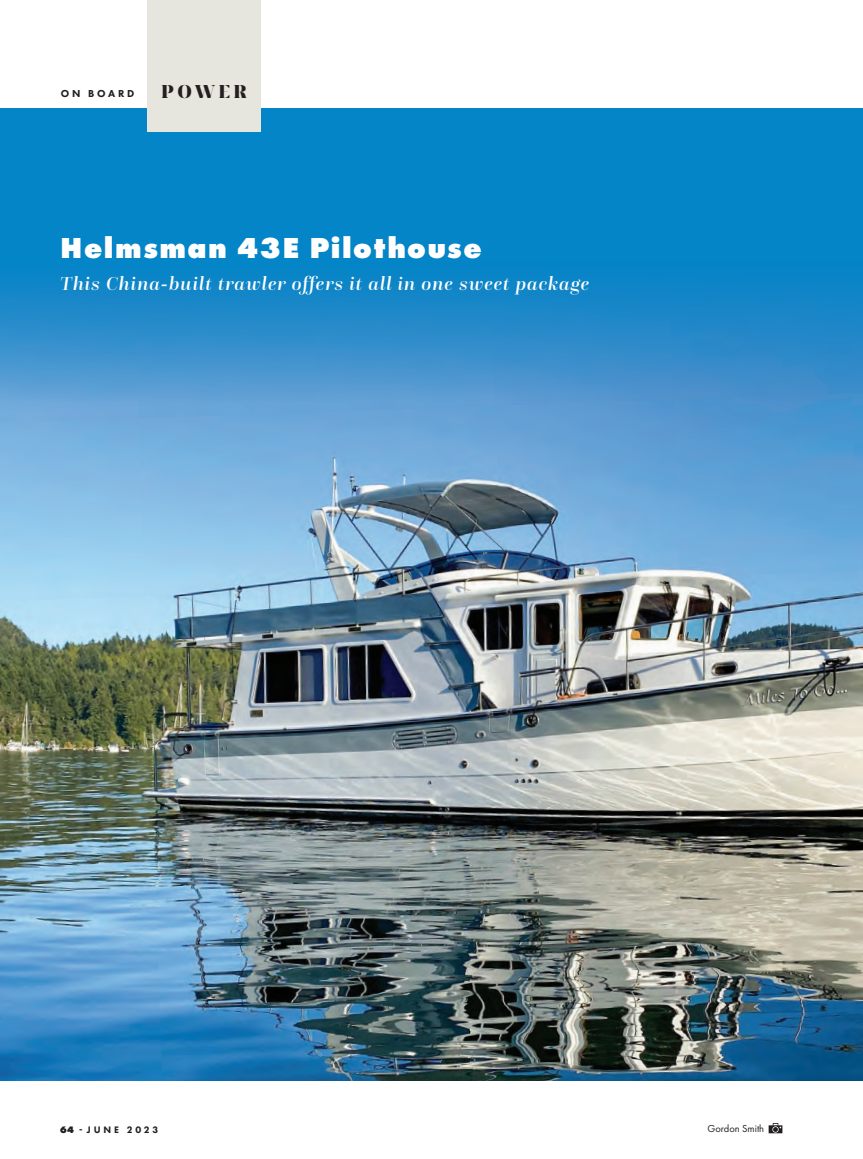
<style>
.page{position:relative;width:863px;height:1159px;background:#fff}
.page>*{position:absolute;margin:0;border:0;box-sizing:border-box;transform-origin:0 0}
.t1{font:800 30px "Futura PT";letter-spacing:.05em;color:#fff}
.t2{font:italic 500 19.5px "Questa Grande";letter-spacing:.05em;color:#fff}
.t3{font:18px "Breve Display";letter-spacing:.21em;color:#231f20}
.t4{font:10.5px "Futura PT";color:#231f20}
.t5{font:800 10.5px "Futura PT";letter-spacing:.26em;color:#231f20}
.t6{font:800 9.75px "Futura PT";letter-spacing:.285em;color:#231f20}
.s1{font-style:inherit}
</style>
<div class="page">
<img style="left:0;top:401px;width:863px;height:679px">
<svg style="left:0;top:109px;width:863px;height:292px;background:#1688c9"></svg>
<div style="left:147px;top:0;width:114px;height:132px;background:#e7e6de"></div>
<svg style="left:769px;top:1123px;width:13px;height:10px"></svg>
<p class="t5" style="left:61px;top:87px;width:75px">ON BOARD</p>
<p class="t3" style="left:161px;top:81px;width:87px">POWER</p>
<h1 class="t1" style="left:60px;top:229px;width:423px">Helmsman 43E Pilothouse</h1>
<p class="t2" style="left:60px;top:272px;width:531px">This China-built trawler offers it all in one sweet package</p>
<p class="t6" style="left:60px;top:1123px;width:100px"><span class="s1">64</span> - JUNE 2023</p>
<p class="t4" style="left:707px;top:1122px;width:58px">Gordon Smith</p>
</div>
